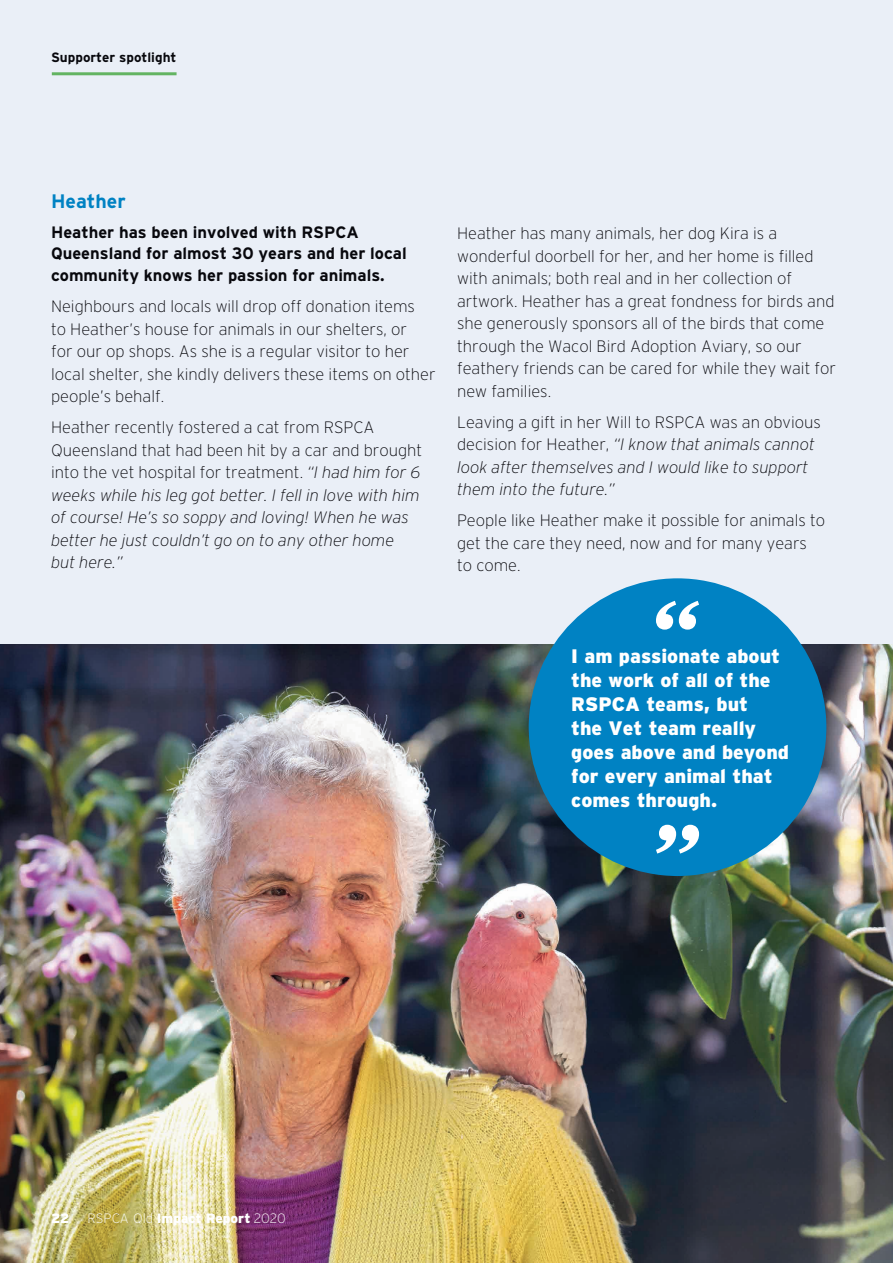
<style>
.page{position:relative;width:893px;height:1263px;background:#eaeff7}
.page>*{position:absolute;margin:0;border:0;box-sizing:border-box;transform-origin:0 0}
.t1{font:900 19.5px/24px "Interstate";color:#fff}
.t2{font:700 19.5px "Interstate";color:#0082c3}
.t3{font:200 16.5px/22.5px "Interstate";color:#08080d}
.t4{font:italic 200 16.5px/22.5px "Interstate";color:#08080d}
.t5{font:700 16.5px/21px "Interstate";color:#08080d}
.t6{font:200 13.5px "Interstate";color:#fff}
.t7{font:700 13.5px "Interstate";color:#08080d}
.t8{font:900 13.5px "Interstate";color:#fff}
.s1{font-style:normal}
.s2{font-weight:900}
</style>
<div class="page">
<img style="left:0;top:645px;width:893px;height:618px">
<div style="left:529px;top:578px;width:297px;height:298px;background:#0082c3;border-radius:50%"></div>
<svg style="left:656px;top:825px;width:43px;height:28px"></svg>
<svg style="left:656px;top:601px;width:43px;height:29px"></svg>
<hr style="left:52px;top:72px;width:125px;height:3px;background:#63b462">
<p class="t7" style="left:51px;top:50px;width:127px">Supporter spotlight</p>
<p class="t2" style="left:51px;top:191px;width:76px">Heather</p>
<p class="t5" style="left:51px;top:221px;width:357px">Heather has been involved with RSPCA<br>Queensland for almost 30 years and her local</p>
<p class="t5" style="left:51px;top:265px;width:335px">community knows her passion for animals.</p>
<p class="t3" style="left:51px;top:295px;width:386px">Neighbours and locals will drop off donation items<br>to Heather’s house for animals in our shelters, or<br>for our op shops. As she is a regular visitor to her local shelter, she kindly delivers these items on other people’s behalf.</p>
<p class="t4" style="left:51px;top:416px;width:373px"><span class="s1">Heather recently fostered a cat from RSPCA Queensland that had been hit by a car and brought into the vet hospital for treatment.</span> “I had him for 6 weeks while his leg got better. I fell in love with him of course! He’s so soppy and loving! When he was better he just couldn’t go on to any other home but here.”</p>
<p class="t3" style="left:457px;top:222px;width:380px">Heather has many animals, her dog Kira is a wonderful doorbell for her, and her home is filled with animals; both real and in her collection of artwork. Heather has a great fondness for birds and she generously sponsors all of the birds that come through the Wacol Bird Adoption Aviary, so our feathery friends can be cared for while they wait for new families.</p>
<p class="t4" style="left:457px;top:411px;width:365px"><span class="s1">Leaving a gift in her Will to RSPCA was an obvious decision for Heather,</span> “I know that animals cannot look after themselves and I would like to support them into the future.”</p>
<p class="t3" style="left:457px;top:509px;width:369px">People like Heather make it possible for animals to get the care they need, now and for many years to come.</p>
<p class="t1" style="left:571px;top:644px;width:219px">I am passionate about the work of all of the<br>RSPCA teams, but<br>the Vet team really goes above and beyond for every animal that comes through.</p>
<p class="t8" style="left:51px;top:1210px;width:20px">22</p>
<p class="t6" style="left:87px;top:1211px;width:200px">RSPCA Qld <span class="s2">Impact Report</span> 2020</p>
</div>
